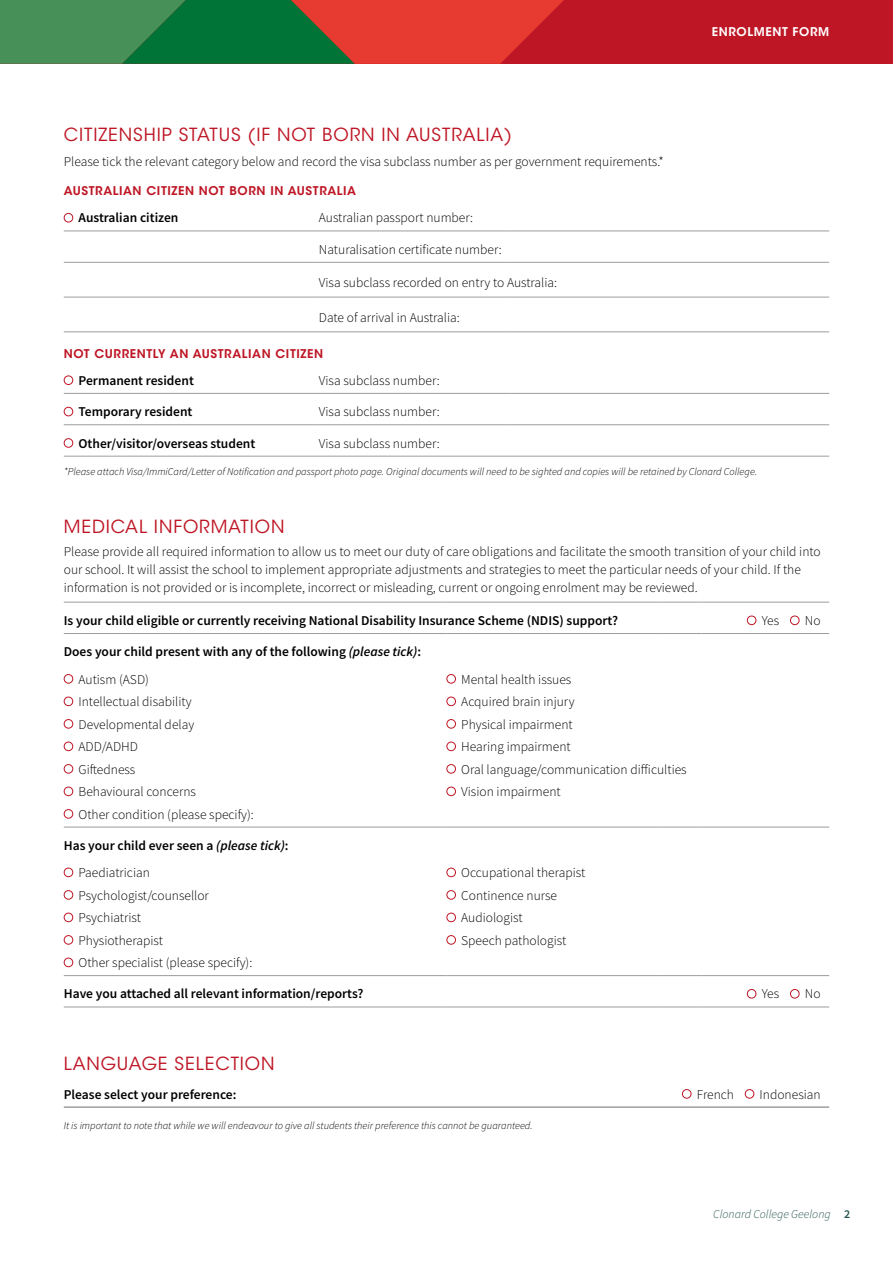
<style>
.page{position:relative;width:893px;height:1263px;background:#fff}
.page>*{position:absolute;margin:0;border:0;box-sizing:border-box;transform-origin:0 0}
.t1{font:18px "ITC Avant Garde Std";letter-spacing:.05em;color:#be1625}
.t2{font:300 13.5px/22.5px "Source Sans Pro";color:#000}
.t3{font:600 13.5px/27.2px "Source Sans Pro";color:#000}
.t4{font:600 12px "ITC Avant Garde Std";letter-spacing:.05em;color:#be1625}
.t5{font:italic 300 12px "Source Sans Pro";color:#24544e}
.t6{font:600 12px "ITC Avant Garde Std";letter-spacing:.05em;color:#fff}
.t7{font:italic 300 10.5px "Source Sans Pro";color:#000}
.s1{font-style:italic}
.s2{font-weight:300}
.s3{font-weight:600;font-style:normal}
</style>
<div class="page">
<hr style="left:64px;top:231px;width:255px;height:1px;background:#9d9c9c">
<hr style="left:319px;top:231px;width:191px;height:1px;background:#9d9c9c">
<hr style="left:510px;top:231px;width:319px;height:1px;background:#9d9c9c">
<hr style="left:64px;top:262px;width:255px;height:1px;background:#9d9c9c">
<hr style="left:319px;top:262px;width:191px;height:1px;background:#9d9c9c">
<hr style="left:510px;top:262px;width:319px;height:1px;background:#9d9c9c">
<hr style="left:64px;top:297px;width:255px;height:1px;background:#9d9c9c">
<hr style="left:319px;top:297px;width:191px;height:1px;background:#9d9c9c">
<hr style="left:510px;top:297px;width:319px;height:1px;background:#9d9c9c">
<hr style="left:64px;top:332px;width:255px;height:1px;background:#9d9c9c">
<hr style="left:319px;top:332px;width:191px;height:1px;background:#9d9c9c">
<hr style="left:510px;top:332px;width:319px;height:1px;background:#9d9c9c">
<hr style="left:64px;top:393px;width:255px;height:1px;background:#9d9c9c">
<hr style="left:319px;top:393px;width:191px;height:1px;background:#9d9c9c">
<hr style="left:510px;top:393px;width:319px;height:1px;background:#9d9c9c">
<hr style="left:64px;top:424px;width:255px;height:1px;background:#9d9c9c">
<hr style="left:319px;top:424px;width:191px;height:1px;background:#9d9c9c">
<hr style="left:510px;top:424px;width:319px;height:1px;background:#9d9c9c">
<hr style="left:64px;top:456px;width:255px;height:1px;background:#9d9c9c">
<hr style="left:319px;top:456px;width:191px;height:1px;background:#9d9c9c">
<hr style="left:510px;top:456px;width:319px;height:1px;background:#9d9c9c">
<div style="left:64px;top:213px;width:9px;height:9px;border:1px solid #be1625;border-radius:50%"></div>
<div style="left:64px;top:375px;width:9px;height:10px;border:1px solid #be1625;border-radius:50%"></div>
<div style="left:64px;top:407px;width:9px;height:9px;border:1px solid #be1625;border-radius:50%"></div>
<div style="left:64px;top:438px;width:9px;height:10px;border:1px solid #be1625;border-radius:50%"></div>
<hr style="left:64px;top:602px;width:382px;height:1px;background:#9d9c9c">
<hr style="left:446px;top:602px;width:213px;height:1px;background:#9d9c9c">
<hr style="left:659px;top:602px;width:43px;height:1px;background:#9d9c9c">
<hr style="left:702px;top:602px;width:127px;height:1px;background:#9d9c9c">
<hr style="left:64px;top:633px;width:382px;height:1px;background:#9d9c9c">
<hr style="left:446px;top:633px;width:213px;height:1px;background:#9d9c9c">
<hr style="left:659px;top:633px;width:43px;height:1px;background:#9d9c9c">
<hr style="left:702px;top:633px;width:127px;height:1px;background:#9d9c9c">
<hr style="left:64px;top:827px;width:382px;height:1px;background:#9d9c9c">
<hr style="left:446px;top:827px;width:213px;height:1px;background:#9d9c9c">
<hr style="left:659px;top:827px;width:43px;height:1px;background:#9d9c9c">
<hr style="left:702px;top:827px;width:127px;height:1px;background:#9d9c9c">
<hr style="left:64px;top:975px;width:382px;height:1px;background:#9d9c9c">
<hr style="left:446px;top:975px;width:213px;height:1px;background:#9d9c9c">
<hr style="left:659px;top:975px;width:43px;height:1px;background:#9d9c9c">
<hr style="left:702px;top:975px;width:127px;height:1px;background:#9d9c9c">
<hr style="left:64px;top:1007px;width:382px;height:1px;background:#9d9c9c">
<hr style="left:446px;top:1007px;width:213px;height:1px;background:#9d9c9c">
<hr style="left:659px;top:1007px;width:43px;height:1px;background:#9d9c9c">
<hr style="left:702px;top:1007px;width:127px;height:1px;background:#9d9c9c">
<div style="left:747px;top:616px;width:9px;height:9px;border:1px solid #be1625;border-radius:50%"></div>
<div style="left:790px;top:616px;width:9px;height:9px;border:1px solid #be1625;border-radius:50%"></div>
<div style="left:64px;top:674px;width:9px;height:9px;border:1px solid #be1625;border-radius:50%"></div>
<div style="left:64px;top:697px;width:9px;height:9px;border:1px solid #be1625;border-radius:50%"></div>
<div style="left:64px;top:719px;width:9px;height:9px;border:1px solid #be1625;border-radius:50%"></div>
<div style="left:64px;top:742px;width:9px;height:9px;border:1px solid #be1625;border-radius:50%"></div>
<div style="left:64px;top:764px;width:9px;height:9px;border:1px solid #be1625;border-radius:50%"></div>
<div style="left:64px;top:787px;width:9px;height:9px;border:1px solid #be1625;border-radius:50%"></div>
<div style="left:64px;top:809px;width:9px;height:9px;border:1px solid #be1625;border-radius:50%"></div>
<div style="left:446px;top:674px;width:10px;height:9px;border:1px solid #be1625;border-radius:50%"></div>
<div style="left:446px;top:697px;width:10px;height:9px;border:1px solid #be1625;border-radius:50%"></div>
<div style="left:446px;top:719px;width:10px;height:9px;border:1px solid #be1625;border-radius:50%"></div>
<div style="left:446px;top:742px;width:10px;height:9px;border:1px solid #be1625;border-radius:50%"></div>
<div style="left:446px;top:764px;width:10px;height:9px;border:1px solid #be1625;border-radius:50%"></div>
<div style="left:446px;top:787px;width:10px;height:9px;border:1px solid #be1625;border-radius:50%"></div>
<div style="left:64px;top:868px;width:9px;height:9px;border:1px solid #be1625;border-radius:50%"></div>
<div style="left:64px;top:890px;width:9px;height:9px;border:1px solid #be1625;border-radius:50%"></div>
<div style="left:64px;top:913px;width:9px;height:9px;border:1px solid #be1625;border-radius:50%"></div>
<div style="left:64px;top:935px;width:9px;height:9px;border:1px solid #be1625;border-radius:50%"></div>
<div style="left:64px;top:958px;width:9px;height:9px;border:1px solid #be1625;border-radius:50%"></div>
<div style="left:446px;top:868px;width:10px;height:9px;border:1px solid #be1625;border-radius:50%"></div>
<div style="left:446px;top:890px;width:10px;height:9px;border:1px solid #be1625;border-radius:50%"></div>
<div style="left:446px;top:913px;width:10px;height:9px;border:1px solid #be1625;border-radius:50%"></div>
<div style="left:446px;top:935px;width:10px;height:9px;border:1px solid #be1625;border-radius:50%"></div>
<div style="left:747px;top:989px;width:9px;height:9px;border:1px solid #be1625;border-radius:50%"></div>
<div style="left:790px;top:989px;width:9px;height:9px;border:1px solid #be1625;border-radius:50%"></div>
<hr style="left:64px;top:1107px;width:595px;height:1px;background:#6f6f6e">
<hr style="left:659px;top:1107px;width:170px;height:1px;background:#6f6f6e">
<div style="left:682px;top:1089px;width:9px;height:9px;border:1px solid #be1625;border-radius:50%"></div>
<div style="left:745px;top:1089px;width:9px;height:9px;border:1px solid #be1625;border-radius:50%"></div>
<div style="left:0;top:0;width:893px;height:64px;background:#be1625"></div>
<svg style="left:0;top:0;width:564px;height:64px;background:#73613d"></svg>
<p class="t6" style="left:712px;top:27px;width:119px">ENROLMENT FORM</p>
<h1 class="t1" style="left:64px;top:127px;width:450px">CITIZENSHIP STATUS (IF NOT BORN IN AUSTRALIA)</h1>
<p class="t2" style="left:64px;top:151px;width:602px">Please tick the relevant category below and record the visa subclass number as per government requirements.*</p>
<p class="t4" style="left:64px;top:186px;width:294px">AUSTRALIAN CITIZEN NOT BORN IN AUSTRALIA</p>
<p class="t3" style="left:79px;top:205px;width:101px">Australian citizen</p>
<p class="t2" style="left:319px;top:208px;width:156px">Australian passport number:</p>
<p class="t2" style="left:319px;top:239px;width:184px">Naturalisation certificate number:</p>
<p class="t2" style="left:319px;top:272px;width:240px">Visa subclass recorded on entry to Australia:</p>
<p class="t2" style="left:319px;top:307px;width:142px">Date of arrival in Australia:</p>
<p class="t4" style="left:64px;top:349px;width:261px">NOT CURRENTLY AN AUSTRALIAN CITIZEN</p>
<p class="t3" style="left:79px;top:368px;width:117px">Permanent resident</p>
<p class="t2" style="left:319px;top:370px;width:122px">Visa subclass number:</p>
<p class="t3" style="left:79px;top:399px;width:115px">Temporary resident</p>
<p class="t2" style="left:319px;top:402px;width:122px">Visa subclass number:</p>
<p class="t3" style="left:79px;top:431px;width:178px">Other/visitor/overseas student</p>
<p class="t2" style="left:319px;top:433px;width:122px">Visa subclass number:</p>
<p class="t7" style="left:64px;top:467px;width:695px">*Please attach Visa/ImmiCard/Letter of Notification and passport photo page. Original documents will need to be sighted and copies will be retained by Clonard College.</p>
<h1 class="t1" style="left:64px;top:520px;width:222px">MEDICAL INFORMATION</h1>
<p class="t2" style="left:64px;top:543px;width:758px;line-height:18px">Please provide all required information to allow us to meet our duty of care obligations and facilitate the smooth transition of your child into our school. It will assist the school to implement appropriate adjustments and strategies to meet the particular needs of your child. If the information is not provided or is incomplete, incorrect or misleading, current or ongoing enrolment may be reviewed.</p>
<p class="t3" style="left:64px;top:608px;width:556px">Is your child eligible or currently receiving National Disability Insurance Scheme (NDIS) support?</p>
<p class="t2" style="left:762px;top:610px;width:19px">Yes</p>
<p class="t2" style="left:805px;top:610px;width:17px">No</p>
<p class="t3" style="left:79px;top:639px;width:344px;text-indent:-15px">Does your child present with any of the following <span class="s1">(please tick)</span>:<br><span class="s2">Autism (ASD)</span></p>
<p class="t2" style="left:79px;top:691px;width:177px">Intellectual disability<br>Developmental delay<br>ADD/ADHD<br>Giftedness<br>Behavioural concerns<br>Other condition (please specify):</p>
<p class="t2" style="left:461px;top:669px;width:227px">Mental health issues<br>Acquired brain injury<br>Physical impairment<br>Hearing impairment<br>Oral language/communication difficulties<br>Vision impairment</p>
<p class="t3" style="left:79px;top:833px;width:212px;text-indent:-15px">Has your child ever seen a <span class="s1">(please tick)</span>:<br><span class="s2">Paediatrician</span></p>
<p class="t2" style="left:79px;top:885px;width:175px">Psychologist/counsellor<br>Psychiatrist<br>Physiotherapist<br>Other specialist (please specify):</p>
<p class="t2" style="left:461px;top:862px;width:126px">Occupational therapist<br>Continence nurse<br>Audiologist<br>Speech pathologist</p>
<p class="t3" style="left:64px;top:981px;width:301px">Have you attached all relevant information/reports?</p>
<p class="t2" style="left:762px;top:984px;width:19px">Yes</p>
<p class="t2" style="left:805px;top:984px;width:17px">No</p>
<h1 class="t1" style="left:64px;top:1056px;width:212px">LANGUAGE SELECTION</h1>
<p class="t3" style="left:64px;top:1081px;width:174px">Please select your preference:</p>
<p class="t2" style="left:697px;top:1084px;width:39px">French</p>
<p class="t2" style="left:760px;top:1084px;width:63px">Indonesian</p>
<p class="t7" style="left:64px;top:1121px;width:470px">It is important to note that while we will endeavour to give all students their preference this cannot be guaranteed.</p>
<p class="t5" style="left:713px;top:1209px;width:139px">Clonard College Geelong <span class="s3">2</span></p>
</div>
